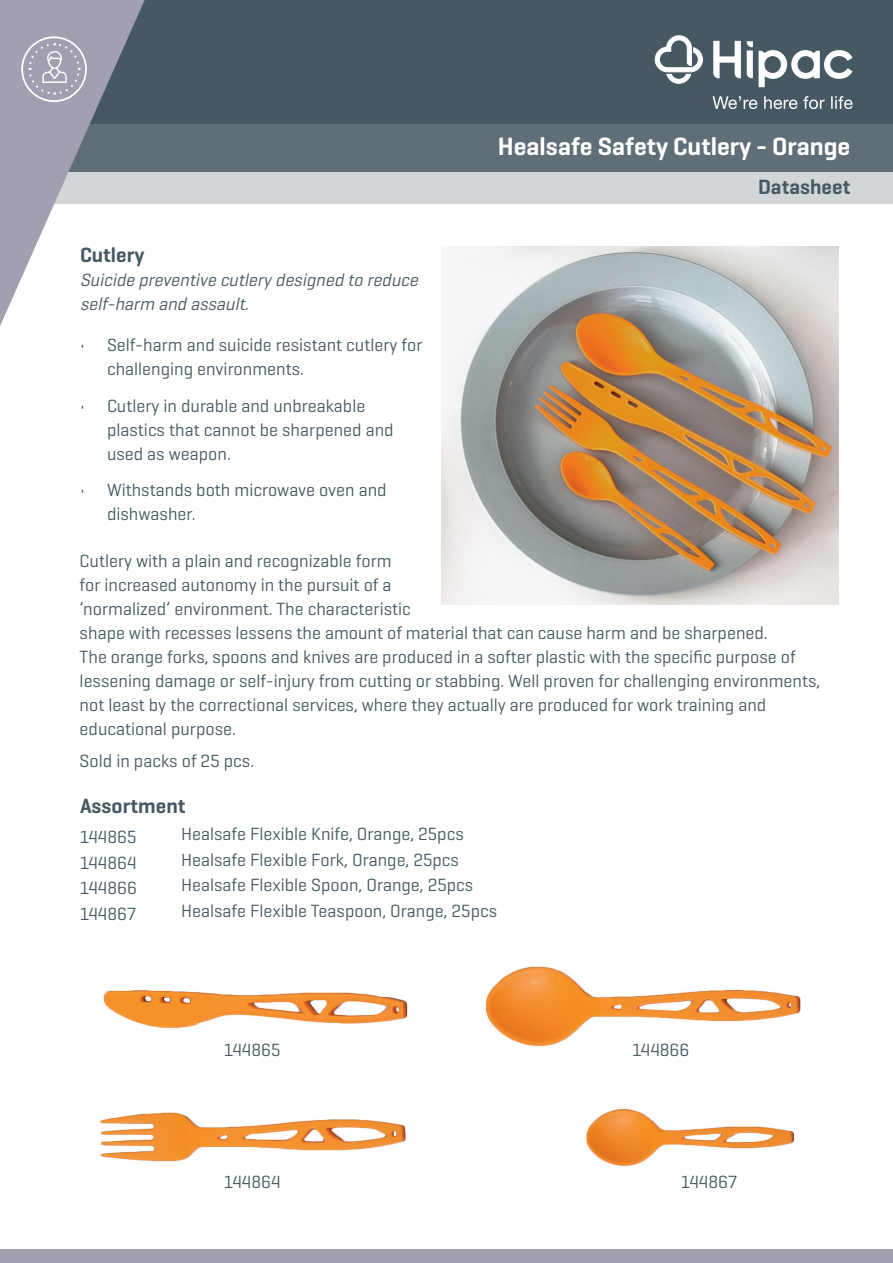
<style>
.page{position:relative;width:893px;height:1263px;background:#fff}
.page>*{position:absolute;margin:0;border:0;box-sizing:border-box;transform-origin:0 0}
.t1{font:600 25.5px "Geogrotesque";color:#fff}
.Numbered{font:600 21px "Geogrotesque";color:#465962}
.Numbered-2{font:18px/24px "Geogrotesque";color:#465962}
.Numbered-3{font:italic 18px/24px "Geogrotesque";color:#465962}
</style>
<div class="page">
<div style="left:0;top:108px;width:893px;height:64px;background:#606e77"></div>
<div style="left:0;top:172px;width:893px;height:31px;background:#d2d6d9"></div>
<div style="left:0;top:0;width:893px;height:123px;background:#465962"></div>
<svg style="left:654px;top:35px;width:49px;height:49px"></svg>
<svg style="left:713px;top:96px;width:140px;height:13px"></svg>
<svg style="left:759px;top:50px;width:93px;height:37px"></svg>
<svg style="left:747px;top:41px;width:6px;height:37px"></svg>
<svg style="left:713px;top:41px;width:28px;height:37px"></svg>
<svg style="left:0;top:0;width:168px;height:326px"></svg>
<div style="left:21px;top:36px;width:66px;height:66px;border:2px solid #fff;border-radius:50%"></div>
<svg style="left:27px;top:42px;width:54px;height:54px;background:#aeabba"></svg>
<div style="left:0;top:1249px;width:893px;height:14px;background:#a29fb0"></div>
<img style="left:441px;top:246px;width:398px;height:359px">
<img style="left:100px;top:1112px;width:306px;height:50px">
<img style="left:485px;top:966px;width:316px;height:81px">
<img style="left:103px;top:990px;width:305px;height:38px">
<img style="left:586px;top:1109px;width:208px;height:57px">
<p class="Numbered" style="left:80px;top:241px;width:66px">Cutlery</p>
<p class="Numbered-3" style="left:80px;top:267px;width:344px">Suicide preventive cutlery designed to reduce self-harm and assault.</p>
<p class="Numbered-2" style="left:107px;top:332px;width:317px;text-indent:-27px">• Self-harm and suicide resistant cutlery for challenging environments.</p>
<p class="Numbered-2" style="left:107px;top:393px;width:288px;text-indent:-27px">• Cutlery in durable and unbreakable plastics that cannot be sharpened and used as weapon.</p>
<p class="Numbered-2" style="left:107px;top:478px;width:281px;text-indent:-27px">• Withstands both microwave oven and dishwasher.</p>
<p class="t1" style="left:498px;top:131px;width:354px">Healsafe Safety Cutlery - Orange</p>
<p class="Numbered" style="left:758px;top:174px;width:94px">Datasheet</p>
<p class="Numbered-2" style="left:80px;top:548px;width:314px">Cutlery with a plain and recognizable form</p>
<p class="Numbered-2" style="left:80px;top:572px;width:313px">for increased autonomy in the pursuit of a</p>
<p class="Numbered-2" style="left:80px;top:596px;width:333px">’normalized’ environment. The characteristic</p>
<p class="Numbered-2" style="left:80px;top:620px;width:742px">shape with recesses lessens the amount of material that can cause harm and be sharpened.<br>The orange forks, spoons and knives are produced in a softer plastic with the specific purpose of lessening damage or self-injury from cutting or stabbing. Well proven for challenging environments, not least by the correctional services, where they actually are produced for work training and educational purpose.</p>
<p class="Numbered-2" style="left:80px;top:749px;width:176px">Sold in packs of 25 pcs.</p>
<p class="Numbered" style="left:80px;top:793px;width:107px">Assortment</p>
<p class="Numbered-2" style="left:80px;top:824px;width:58px">144865</p>
<p class="Numbered-2" style="left:80px;top:850px;width:58px">144864</p>
<p class="Numbered-2" style="left:80px;top:875px;width:58px">144866</p>
<p class="Numbered-2" style="left:80px;top:901px;width:58px">144867</p>
<p class="Numbered-2" style="left:181px;top:822px;width:284px">Healsafe Flexible Knife, Orange, 25pcs</p>
<p class="Numbered-2" style="left:181px;top:847px;width:280px">Healsafe Flexible Fork, Orange, 25pcs</p>
<p class="Numbered-2" style="left:181px;top:873px;width:294px">Healsafe Flexible Spoon, Orange, 25pcs</p>
<p class="Numbered-2" style="left:181px;top:898px;width:318px">Healsafe Flexible Teaspoon, Orange, 25pcs</p>
<p class="Numbered-2" style="left:224px;top:1037px;width:58px">144865</p>
<p class="Numbered-2" style="left:632px;top:1037px;width:58px">144866</p>
<p class="Numbered-2" style="left:224px;top:1169px;width:58px">144864</p>
<p class="Numbered-2" style="left:681px;top:1169px;width:58px">144867</p>
</div>
